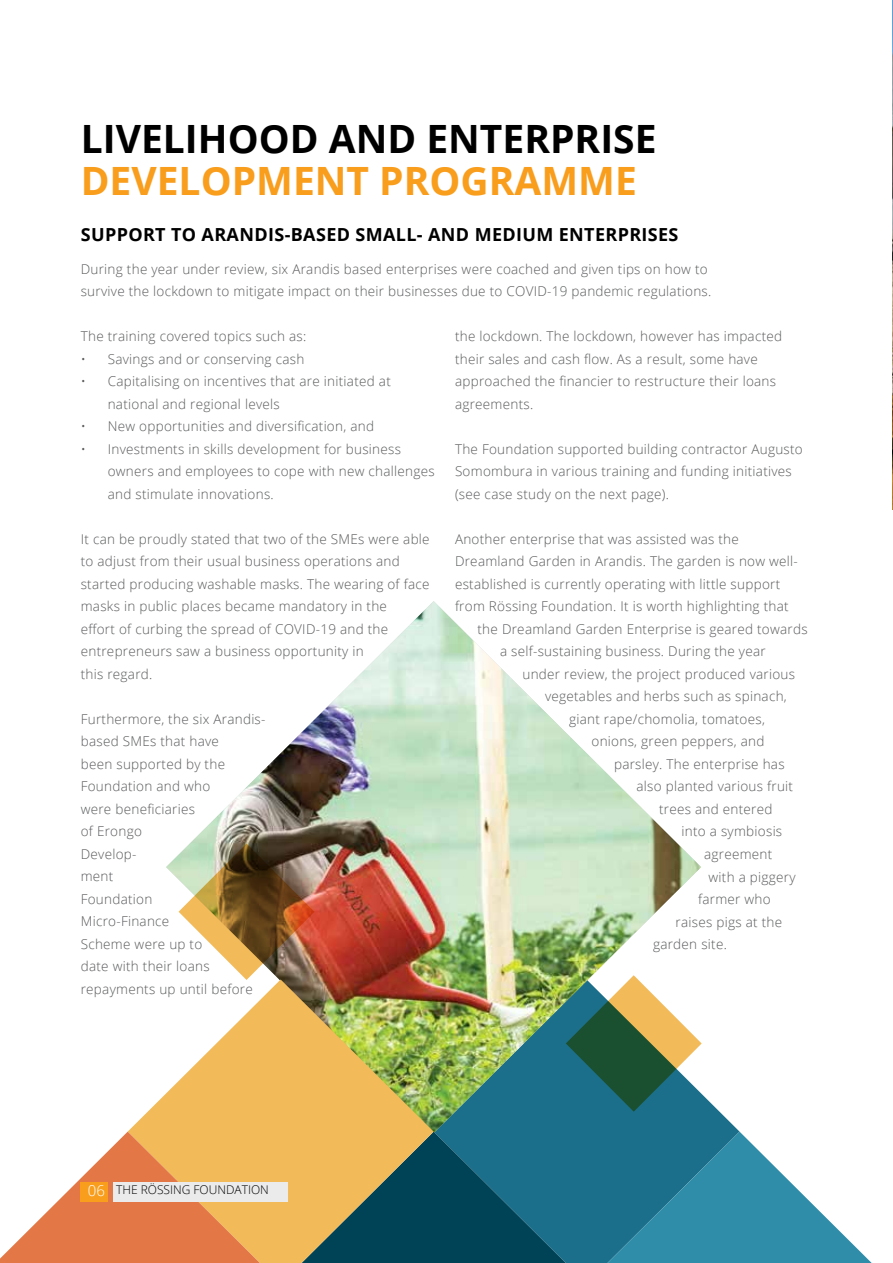
<style>
.page{position:relative;width:893px;height:1263px;background:#fff}
.page>*{position:absolute;margin:0;border:0;box-sizing:border-box;transform-origin:0 0}
.t1{font:700 39px "Open Sans";color:#000}
.t2{font:700 39px "Open Sans";color:#f99d1c}
.t3{font:700 18px "Open Sans";letter-spacing:.02em;color:#000}
.t4{font:300 13.5px/22.5px "Open Sans";letter-spacing:.02em;color:#58595b}
.t5{font:300 12px "Open Sans";color:#000}
.s1{font-size:15px;color:#fff}
</style>
<div class="page">
<img style="left:892px;top:0;width:1px;height:395px">
<hr style="left:892px;top:395px;width:1px;height:115px;background:#f2ba58">
<svg style="left:566px;top:1094px;width:173px;height:169px;background:#337d96"></svg>
<img style="left:166px;top:601px;width:535px;height:532px">
<svg style="left:607px;top:1131px;width:265px;height:132px"></svg>
<svg style="left:434px;top:1131px;width:132px;height:132px;background:#0e5870"></svg>
<img style="left:128px;top:979px;width:306px;height:284px">
<svg style="left:0;top:1131px;width:260px;height:132px"></svg>
<svg style="left:566px;top:975px;width:136px;height:137px"></svg>
<img style="left:179px;top:843px;width:135px;height:137px">
<div style="left:81px;top:1182px;width:27px;height:20px;background:#f99d1c"></div>
<div style="left:114px;top:1182px;width:174px;height:20px;background:#ebebec"></div>
<h1 class="t1" style="left:81px;top:111px;width:577px">LIVELIHOOD AND ENTERPRISE</h1>
<h1 class="t2" style="left:81px;top:153px;width:558px">DEVELOPMENT PROGRAMME</h1>
<h2 class="t3" style="left:81px;top:221px;width:599px">SUPPORT TO ARANDIS-BASED SMALL- AND MEDIUM ENTERPRISES</h2>
<p class="t4" style="left:81px;top:257px;width:632px">During the year under review, six Arandis based enterprises were coached and given tips on how to survive the lockdown to mitigate impact on their businesses due to COVID-19 pandemic regulations.</p>
<p class="t4" style="left:81px;top:325px;width:227px">The training covered topics such as:</p>
<p class="t4" style="left:81px;top:347px;width:225px">• Savings and or conserving cash</p>
<p class="t4" style="left:108px;top:370px;width:285px;text-indent:-27px">• Capitalising on incentives that are initiated at national and regional levels</p>
<p class="t4" style="left:81px;top:415px;width:295px">• New opportunities and diversification, and</p>
<p class="t4" style="left:108px;top:437px;width:329px;text-indent:-27px">• Investments in skills development for business owners and employees to cope with new challenges and stimulate innovations.</p>
<p class="t4" style="left:81px;top:527px;width:350px">It can be proudly stated that two of the SMEs were able to adjust from their usual business operations and started producing washable masks. The wearing of face masks in public places became mandatory in the<br>effort of curbing the spread of COVID-19 and the entrepreneurs saw a business opportunity in<br>this regard.</p>
<p class="t4" style="left:81px;top:707px;width:186px">Furthermore, the six Arandis&shy;based SMEs that have<br>been supported by the<br>Foundation and who<br>were beneficiaries<br>of Erongo<br>Develop-<br>ment<br>Foundation<br>Micro-Finance<br>Scheme were up to<br>date with their loans repayments up until before</p>
<p class="t4" style="left:455px;top:325px;width:329px">the lockdown. The lockdown, however has impacted their sales and cash flow. As a result, some have approached the financier to restructure their loans agreements.</p>
<p class="t4" style="left:455px;top:437px;width:349px">The Foundation supported building contractor Augusto<br>Somombura in various training and funding initiatives (see case study on the next page).</p>
<p class="t4" style="left:455px;top:527px;width:285px">Another enterprise that was assisted was the</p>
<p class="t4" style="left:455px;top:550px;width:344px">Dreamland Garden in Arandis. The garden is now well-</p>
<p class="t4" style="left:455px;top:572px;width:327px">established is currently operating with little support</p>
<p class="t4" style="left:455px;top:595px;width:335px">from Rössing Foundation. It is worth highlighting that</p>
<p class="t4" style="left:477px;top:617px;width:332px">the Dreamland Garden Enterprise is geared towards</p>
<p class="t4" style="left:500px;top:640px;width:267px">a self-sustaining business. During the year</p>
<p class="t4" style="left:522px;top:662px;width:274px">under review, the project produced various</p>
<p class="t4" style="left:545px;top:685px;width:243px">vegetables and herbs such as spinach,</p>
<p class="t4" style="left:569px;top:707px;width:197px">giant rape/chomolia, tomatoes,</p>
<p class="t4" style="left:591px;top:730px;width:174px">onions, green peppers, and</p>
<p class="t4" style="left:614px;top:752px;width:172px">parsley. The enterprise has</p>
<p class="t4" style="left:636px;top:775px;width:158px">also planted various fruit</p>
<p class="t4" style="left:659px;top:797px;width:115px">trees and entered</p>
<p class="t4" style="left:682px;top:820px;width:102px">into a symbiosis</p>
<p class="t4" style="left:704px;top:842px;width:70px">agreement</p>
<p class="t4" style="left:709px;top:865px;width:89px">with a piggery</p>
<p class="t4" style="left:698px;top:887px;width:74px">farmer who</p>
<p class="t4" style="left:675px;top:910px;width:108px">raises pigs at the</p>
<p class="t4" style="left:653px;top:932px;width:75px">garden site.</p>
<p class="t5" style="left:88px;top:1181px;width:183px"><span class="s1">06</span> THE RÖSSING FOUNDATION</p>
</div>
